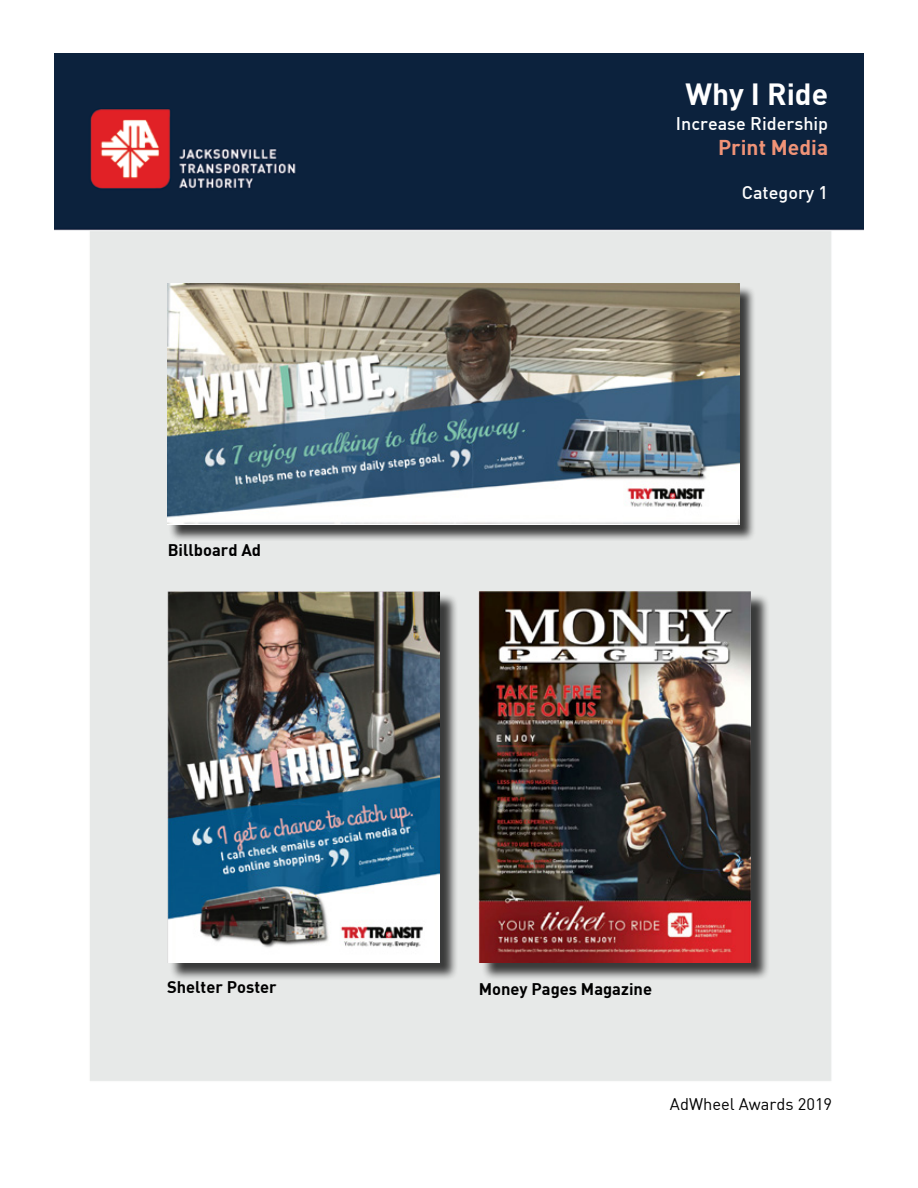
<style>
.page{position:relative;width:918px;height:1188px;background:#fff}
.page>*{position:absolute;margin:0;border:0;box-sizing:border-box;transform-origin:0 0}
.t1{font:700 30px "DIN";color:#fff}
.t2{font:700 21px "DIN";color:#f09377}
.t3{font:500 18px "DIN";color:#fff}
.t4{font:700 16.5px "DIN";color:#000}
.t5{font:16.5px "DIN";color:#000}
</style>
<div class="page">
<img style="left:54px;top:53px;width:810px;height:1028px">
<div style="left:481px;top:594px;width:289px;height:387px;background:#000;opacity:.75"></div>
<img style="left:479px;top:591px;width:272px;height:371px">
<div style="left:169px;top:594px;width:290px;height:387px;background:#000;opacity:.75"></div>
<img style="left:167px;top:591px;width:273px;height:371px">
<div style="left:169px;top:285px;width:587px;height:256px;background:#000;opacity:.75"></div>
<img style="left:167px;top:284px;width:572px;height:240px">
<p class="t4" style="left:168px;top:539px;width:95px">Billboard Ad</p>
<h1 class="t1" style="left:686px;top:74px;width:144px">Why I Ride</h1>
<p class="t3" style="left:676px;top:112px;width:154px">Increase Ridership</p>
<p class="t2" style="left:718px;top:134px;width:112px">Print Media</p>
<p class="t3" style="left:742px;top:181px;width:88px">Category 1</p>
<p class="t4" style="left:167px;top:977px;width:111px">Shelter Poster</p>
<p class="t4" style="left:479px;top:978px;width:175px">Money Pages Magazine</p>
<p class="t5" style="left:670px;top:1094px;width:164px">AdWheel Awards 2019</p>
</div>
